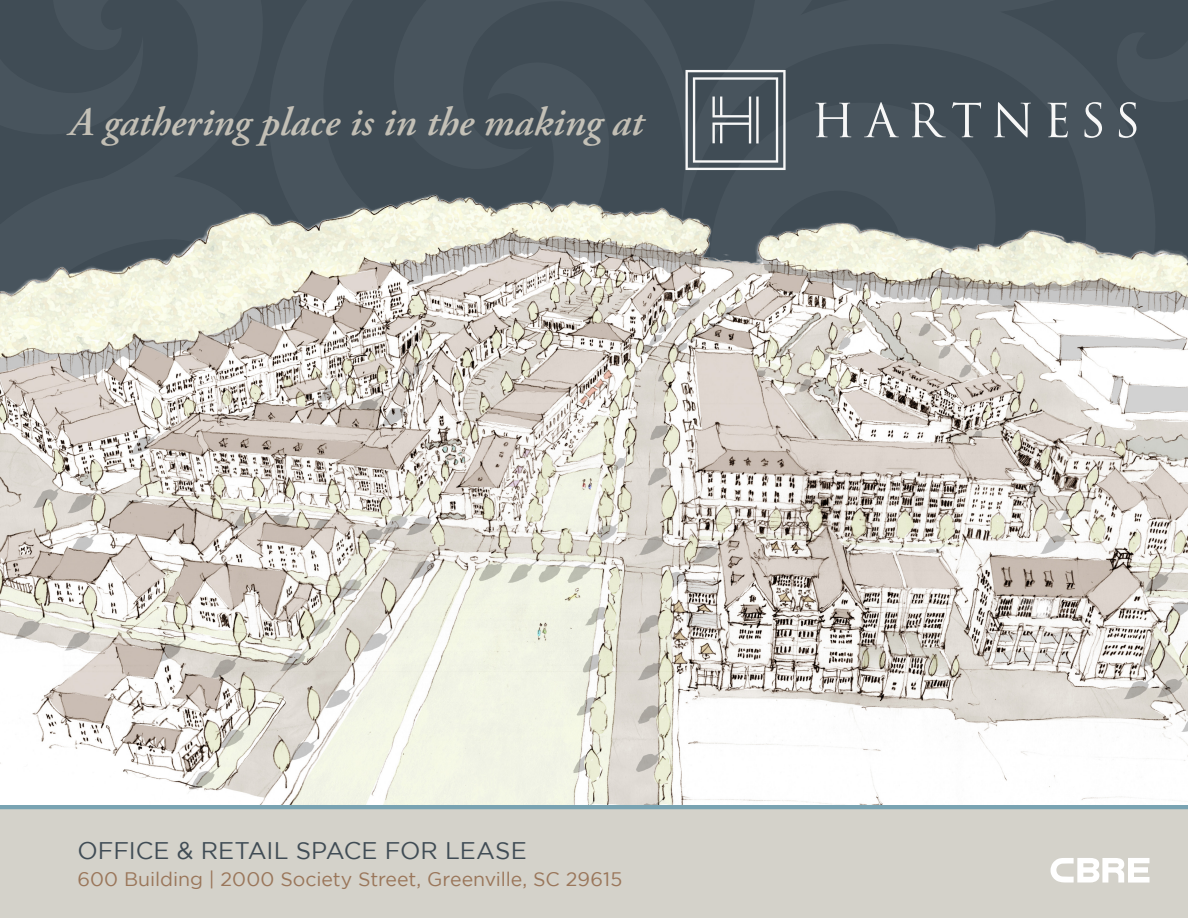
<style>
.page{position:relative;width:1188px;height:918px;background:#fff}
.page>*{position:absolute;margin:0;border:0;box-sizing:border-box;transform-origin:0 0}
.t1{font:italic 600 40.5px "Adobe Garamond Pro";color:#c2beb4}
.t2{font:24px "Gotham";letter-spacing:.005em;color:#404c55}
.t3{font:19.5px "Gotham";color:#9a765a}
</style>
<div class="page">
<div style="left:613px;top:68px;width:65px;height:98px;background:#404c55"></div>
<svg style="left:678px;top:0;width:502px;height:166px;background:#515c64"></svg>
<svg style="left:708px;top:96px;width:307px;height:70px;background:#57626a"></svg>
<div style="left:339px;top:0;width:274px;height:166px;background:#404c55"></div>
<div style="left:602px;top:0;width:237px;height:68px;background:#404c55"></div>
<div style="left:0;top:0;width:339px;height:166px;background:#404c55"></div>
<div style="left:885px;top:0;width:303px;height:109px;background:#404c55"></div>
<div style="left:0;top:805px;width:1188px;height:113px;background:#d4d2ca"></div>
<svg style="left:1051px;top:858px;width:99px;height:25px"></svg>
<img style="left:0;top:166px;width:1188px;height:639px">
<p class="t1" style="left:69px;top:99px;width:575px">A gathering place is in the making at</p>
<p class="t2" style="left:77px;top:837px;width:451px">OFFICE &amp; RETAIL SPACE FOR LEASE</p>
<p class="t3" style="left:77px;top:869px;width:546px">600 Building | 2000 Society Street, Greenville, SC 29615</p>
</div>
